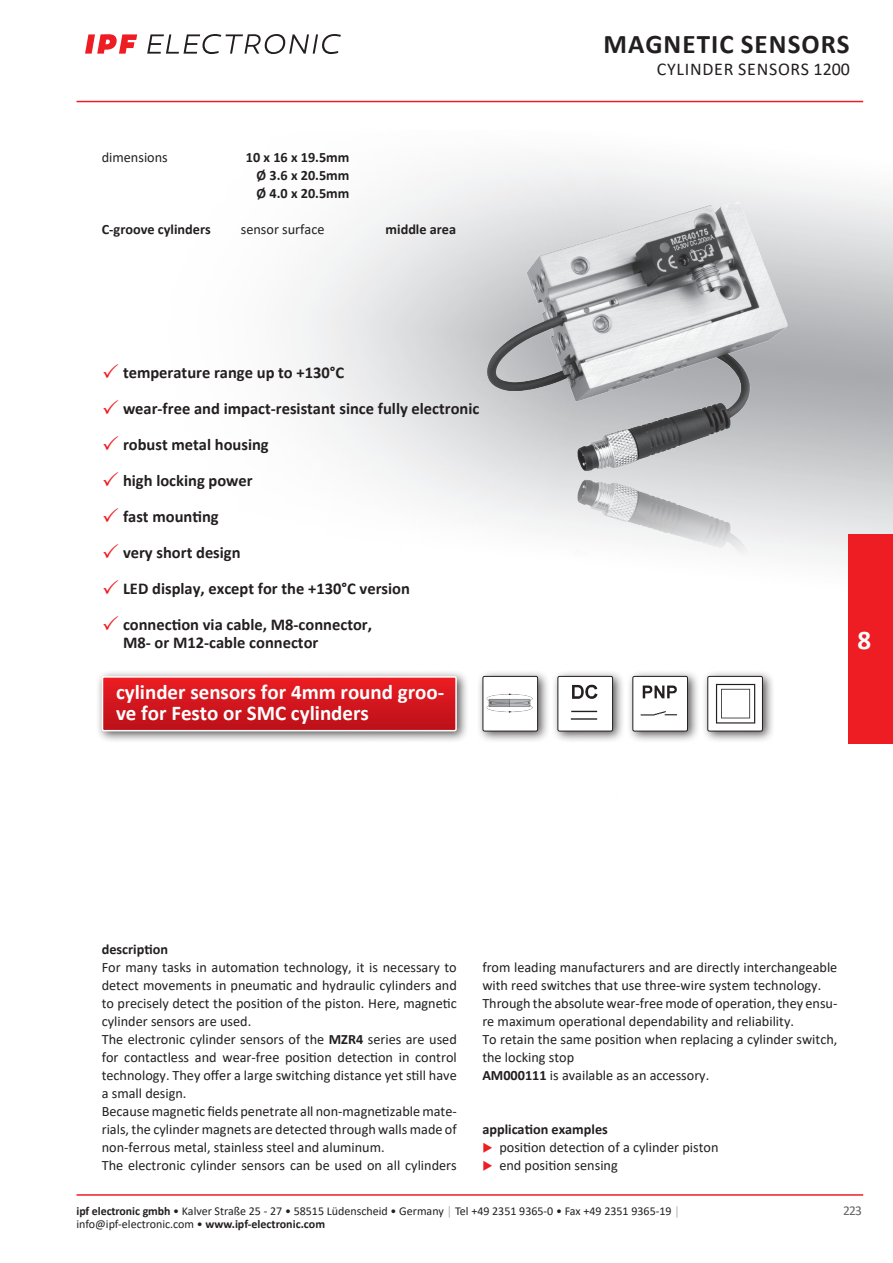
<style>
.page{position:relative;width:893px;height:1263px;background:#fff}
.page>*{position:absolute;margin:0;border:0;box-sizing:border-box;transform-origin:0 0}
.t1{font:700 27px "Calibri";letter-spacing:.04em;color:#231f20}
.t2{font:700 27px "Calibri";color:#fff}
.t3{font:700 21px/21px "Calibri";color:#fff}
.t4{font:18px "Calibri";letter-spacing:.04em;color:#231f20}
.t5{font:700 16.5px/36px "Calibri";color:#231f20}
.t6{font:14.25px/18px "Calibri";color:#231f20}
.t7{font:700 14.25px/18px "Calibri";color:#231f20;text-align:justify}
.t8{font:13.5px "Calibri";color:#636366}
.t9{font:12px "Calibri";color:#231f20}
.s1{font-weight:700}
.s2{color:#ee1d23}
.s3{font-weight:700;color:#a8a9ad}
</style>
<div class="page">
<svg style="left:147px;top:34px;width:194px;height:20px"></svg>
<svg style="left:85px;top:34px;width:52px;height:20px"></svg>
<hr style="left:77px;top:101px;width:786px;height:1px;background:#ee1d23">
<hr style="left:77px;top:1194px;width:786px;height:2px;background:#ee1d23">
<img style="left:294px;top:162px;width:599px;height:582px">
<img style="left:469px;top:196px;width:333px;height:548px">
<div style="left:96px;top:670px;width:373px;height:74px;background:#231f20;opacity:.75"></div>
<svg style="left:105px;top:679px;width:349px;height:49px;background:#d3161d"></svg>
<div style="left:102px;top:676px;width:355px;height:55px;border:2px solid #fff;border-radius:2px"></div>
<div style="left:477px;top:670px;width:73px;height:73px;background:#231f20;opacity:.75"></div>
<svg style="left:485px;top:678px;width:51px;height:51px"></svg>
<img style="left:487px;top:692px;width:46px;height:22px">
<div style="left:483px;top:676px;width:55px;height:55px;border:1px solid #231f20;border-radius:2px"></div>
<div style="left:552px;top:670px;width:73px;height:73px;background:#231f20;opacity:.75"></div>
<img style="left:560px;top:678px;width:51px;height:51px">
<div style="left:558px;top:676px;width:55px;height:55px;border:1px solid #231f20;border-radius:2px"></div>
<div style="left:627px;top:670px;width:73px;height:73px;background:#231f20;opacity:.75"></div>
<img style="left:634px;top:678px;width:52px;height:51px">
<div style="left:632px;top:676px;width:56px;height:55px;border:1px solid #231f20;border-radius:2px"></div>
<div style="left:701px;top:670px;width:74px;height:73px;background:#231f20;opacity:.75"></div>
<img style="left:709px;top:678px;width:52px;height:51px">
<div style="left:707px;top:676px;width:56px;height:55px;border:1px solid #231f20;border-radius:2px"></div>
<div style="left:848px;top:534px;width:45px;height:209px;background:#ee1d23"></div>
<p class="t6" style="left:102px;top:148px;width:68px">dimensions</p>
<p class="t7" style="left:257px;top:148px;width:94px;text-indent:-11px">10 x 16 x 19.5mm Ø 3.6 x 20.5mm Ø 4.0 x 20.5mm</p>
<p class="t7" style="left:102px;top:220px;width:111px">C-groove cylinders</p>
<p class="t6" style="left:241px;top:220px;width:85px">sensor surface</p>
<p class="t7" style="left:386px;top:220px;width:72px">middle area</p>
<p class="t5" style="left:123px;top:354px;width:358px">temperature range up to +130°C<br>wear-free and impact-resistant since fully electronic robust metal housing<br>high locking power<br>fast mounting<br>very short design<br>LED display, except for the +130°C version connection via cable, M8-connector,</p>
<p class="t5" style="left:123px;top:624px;width:197px">M8- or M12-cable connector</p>
<h2 class="t3" style="left:116px;top:681px;width:330px">cylinder sensors for 4mm round groo&shy;ve for Festo or SMC cylinders</h2>
<h1 class="t1" style="left:604px;top:25px;width:247px">MAGNETIC SENSORS</h1>
<p class="t4" style="left:657px;top:57px;width:195px">CYLINDER SENSORS 1200</p>
<h1 class="t2" style="left:857px;top:621px;width:15px">8</h1>
<p class="t7" style="left:102px;top:940px;width:68px">description</p>
<p class="t6" style="left:102px;top:958px;width:357px">For many tasks in automation technology, it is necessary to detect movements in pneumatic and hydraulic cylinders and to precisely detect the position of the piston. Here, magnetic cylinder sensors are used.<br>The electronic cylinder sensors of the <span class="s1">MZR4</span> series are used for contactless and wear-free position detection in control technology. They offer a large switching distance yet still have a small design.<br>Because magnetic fields penetrate all non-magnetizable mate&shy;rials, the cylinder magnets are detected through walls made of non-ferrous metal, stainless steel and aluminum.<br>The electronic cylinder sensors can be used on all cylinders</p>
<p class="t6" style="left:482px;top:958px;width:357px">from leading manufacturers and are directly interchangeable with reed switches that use three-wire system technology.<br>Through the absolute wear-free mode of operation, they ensu&shy;re maximum operational dependability and reliability.<br>To retain the same position when replacing a cylinder switch, the locking stop<br><span class="s1">AM000111</span> is available as an accessory.</p>
<p class="t7" style="left:482px;top:1120px;width:127px">application examples</p>
<p class="t6" style="left:482px;top:1138px;width:238px"><span class="s2">◆</span> position detection of a cylinder piston</p>
<p class="t6" style="left:482px;top:1156px;width:137px"><span class="s2">◆</span> end position sensing</p>
<p class="t9" style="left:77px;top:1203px;width:605px"><span class="s1">ipf electronic gmbh</span> • Kalver Straße 25 - 27 • 58515 Lüdenscheid • Germany <span class="s3">│</span> Tel +49 2351 9365-0 • Fax +49 2351 9365-19 <span class="s3">│</span></p>
<p class="t8" style="left:843px;top:1201px;width:21px">223</p>
<p class="t9" style="left:77px;top:1215px;width:250px">info@ipf-electronic.com • <span class="s1">www.ipf-electronic.com</span></p>
</div>
